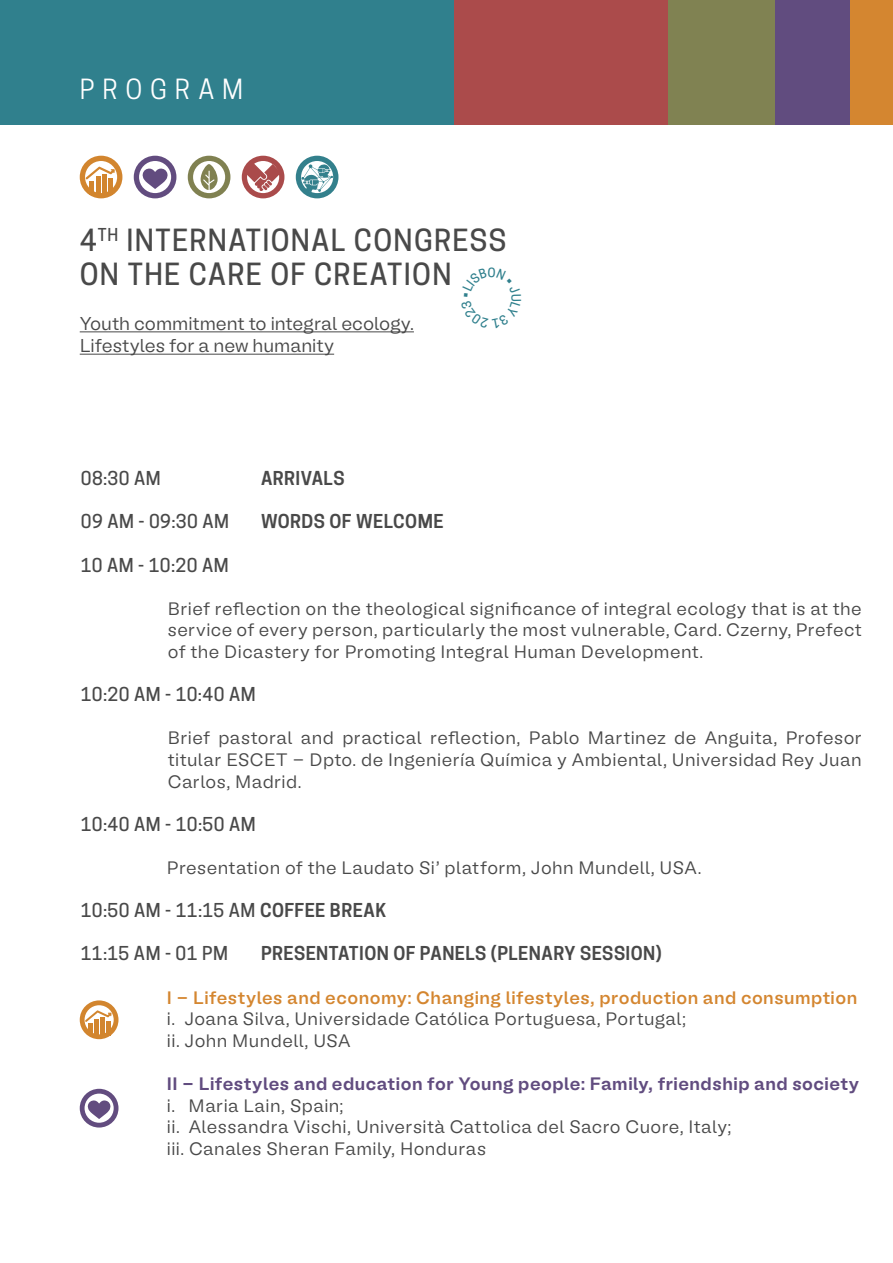
<style>
.page{position:relative;width:893px;height:1263px;background:#fff}
.page>*{position:absolute;margin:0;border:0;box-sizing:border-box;transform-origin:0 0}
.t1{font:500 28.65px/34.3px "Tonnelier";letter-spacing:.045em;color:#494949}
.t2{font:26.1px "Tonnelier";letter-spacing:.295em;color:#fff}
.t3{font:18.6px/22.4px "BL Melody";color:#494949}
.t4{font:18px/21.6px "BL Melody";letter-spacing:.025em;color:#494949;text-align:justify}
.t5{font:500 18px "Tonnelier";letter-spacing:.025em;color:#494949}
.t6{font:600 18px "BL Melody";letter-spacing:.025em;color:#614c7f}
.t7{font:500 18px "BL Melody";letter-spacing:.025em;color:#d48630}
.t8{font:600 18px "Tonnelier";letter-spacing:.025em;color:#494949}
.s1{font-weight:600}
</style>
<div class="page">
<div style="left:439px;top:0;width:454px;height:124px;background:#d48630"></div>
<div style="left:396px;top:0;width:454px;height:124px;background:#614c7f"></div>
<div style="left:321px;top:0;width:454px;height:124px;background:#808252"></div>
<div style="left:214px;top:0;width:454px;height:124px;background:#ab4b4b"></div>
<div style="left:0;top:0;width:454px;height:124px;background:#30808d"></div>
<hr style="left:80px;top:331px;width:334px;height:1px;background:#494949">
<hr style="left:80px;top:354px;width:254px;height:1px;background:#494949">
<svg style="left:134px;top:156px;width:42px;height:42px"></svg>
<svg style="left:242px;top:156px;width:42px;height:42px"></svg>
<svg style="left:188px;top:156px;width:42px;height:42px"></svg>
<svg style="left:80px;top:156px;width:42px;height:42px"></svg>
<svg style="left:296px;top:156px;width:42px;height:42px"></svg>
<svg style="left:80px;top:1089px;width:38px;height:38px"></svg>
<svg style="left:80px;top:1000px;width:38px;height:39px"></svg>
<h2 class="t2" style="left:80px;top:74px;width:165px">PROGRAM</h2>
<h1 class="t1" style="left:80px;top:223px;width:428px">4<sup>TH</sup> INTERNATIONAL CONGRESS<br>ON THE CARE OF CREATION</h1>
<p class="t3" style="left:80px;top:312px;width:336px">Youth commitment to integral ecology.<br>Lifestyles for a new humanity</p>
<p class="t5" style="left:81px;top:468px;width:81px">08:30 AM</p>
<p class="t8" style="left:261px;top:468px;width:85px">ARRIVALS</p>
<p class="t5" style="left:81px;top:511px;width:150px">09 AM - 09:30 AM</p>
<p class="t8" style="left:261px;top:511px;width:184px">WORDS OF WELCOME</p>
<p class="t5" style="left:81px;top:554px;width:149px">10 AM - 10:20 AM</p>
<p class="t4" style="left:168px;top:598px;width:695px">Brief reflection on the theological significance of integral ecology that is at the service of every person, particularly the most vulnerable, Card. Czerny, Prefect of the Dicastery for Promoting Integral Human Development.</p>
<p class="t5" style="left:81px;top:684px;width:176px">10:20 AM - 10:40 AM</p>
<p class="t4" style="left:168px;top:728px;width:696px">Brief pastoral and practical reflection, Pablo Martinez de Anguita, Profesor titular ESCET - Dpto. de Ingeniería Química y Ambiental, Universidad Rey Juan Carlos, Madrid.</p>
<p class="t5" style="left:81px;top:813px;width:176px">10:40 AM - 10:50 AM</p>
<p class="t4" style="left:167px;top:857px;width:536px">Presentation of the Laudato Si' platform, John Mundell, USA.</p>
<p class="t5" style="left:81px;top:900px;width:307px">10:50 AM - 11:15 AM <span class="s1">COFFEE BREAK</span></p>
<p class="t5" style="left:81px;top:943px;width:149px">11:15 AM - 01 PM</p>
<p class="t8" style="left:261px;top:943px;width:402px">PRESENTATION OF PANELS (PLENARY SESSION)</p>
<p class="t7" style="left:167px;top:986px;width:692px">I - Lifestyles and economy: Changing lifestyles, production and consumption</p>
<p class="t4" style="left:167px;top:1008px;width:521px">i. Joana Silva, Universidade Católica Portuguesa, Portugal; ii. John Mundell, USA</p>
<p class="t6" style="left:167px;top:1073px;width:694px">II - Lifestyles and education for Young people: Family, friendship and society</p>
<p class="t4" style="left:167px;top:1095px;width:566px;text-align:left">i. Maria Lain, Spain;<br>ii. Alessandra Vischi, Università Cattolica del Sacro Cuore, Italy; iii. Canales Sheran Family, Honduras</p>
</div>
